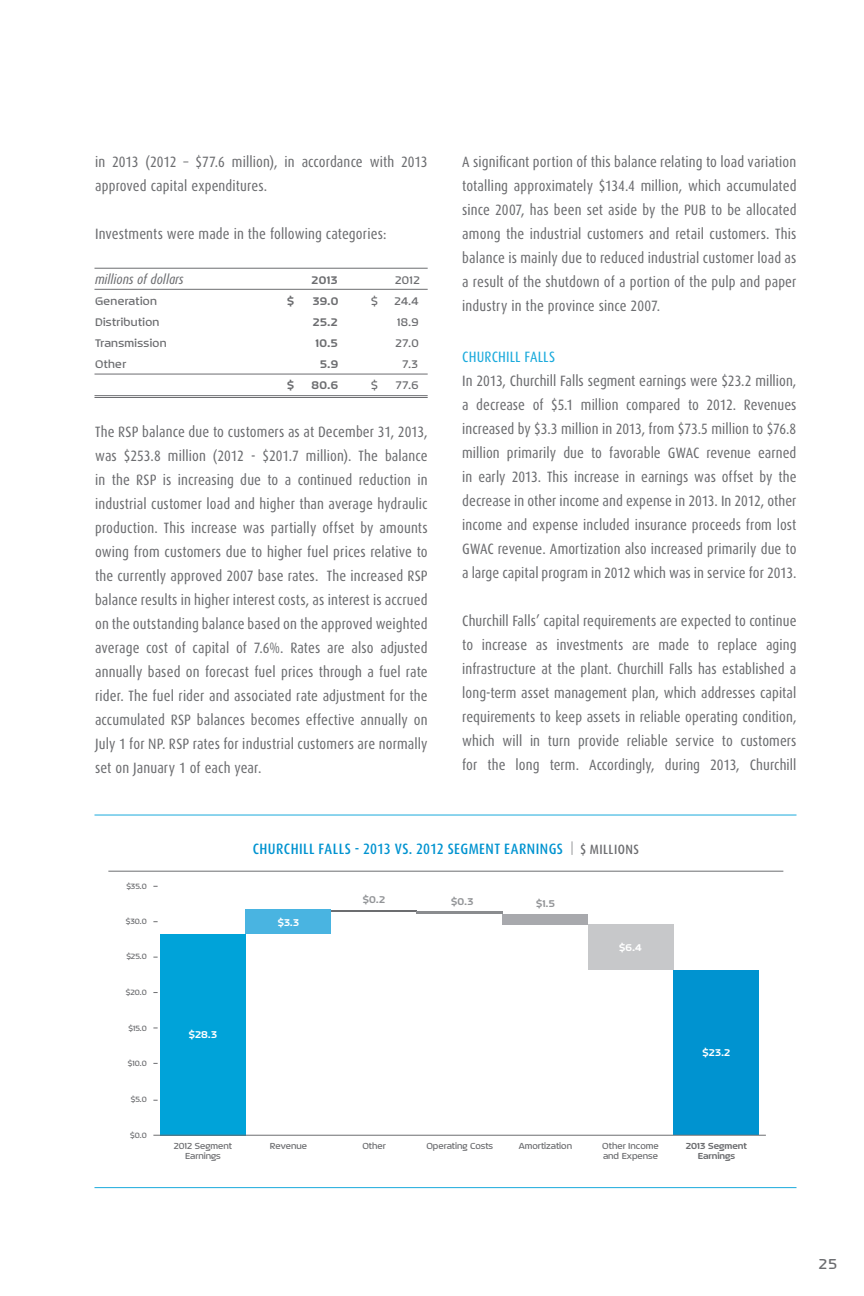
<style>
.page{position:relative;width:864px;height:1296px;background:#fff}
.page>*{position:absolute;margin:0;border:0;box-sizing:border-box;transform-origin:0 0}
.t1{font:500 19.5px "September";color:#6c6d70}
.Body_Copy{font:15px/24px "Dax Condensed";letter-spacing:.005em;color:#6c6d70;text-align:justify}
.t2{font:500 15px "September";letter-spacing:.025em;color:#6c6d70}
.t3{font:500 condensed 15px "Dax Pro";letter-spacing:.03em;color:#0093d0}
.t4{font:700 15px "September";letter-spacing:.025em;color:#6c6d70}
.Body_Subtitle{font:15px "Dax Condensed";letter-spacing:.01em;color:#1baadc}
.t5{font:italic 13.5px "Dax Condensed";color:#6c6d70}
.t6{font:700 13.35px "September";color:#fff}
.t7{font:700 13.35px "September";color:#939598}
.t8{font:500 11.85px/10.4px "September";color:#6c6d70;text-align:center}
.t9{font:700 11.85px/10.4px "September";color:#6c6d70;text-align:center}
.t10{font:500 10.35px "September";color:#6c6d70}
.s1{font-weight:300;font-size:13.5px;color:#6c6d70}
.s2{font-size:13.5px;color:#6c6d70}
</style>
<div class="page">
<hr style="left:94px;top:374px;width:334px;height:1px;background:#6c6d70">
<hr style="left:94px;top:397px;width:334px;height:1px;background:#6c6d70">
<hr style="left:94px;top:395px;width:334px;height:1px;background:#6c6d70">
<hr style="left:94px;top:268px;width:334px;height:1px;background:#6c6d70">
<hr style="left:94px;top:289px;width:334px;height:1px;background:#6c6d70">
<hr style="left:108px;top:871px;width:675px;height:1px;background:#6c6d70">
<div style="left:160px;top:934px;width:86px;height:201px;background:#00a3d9"></div>
<div style="left:674px;top:970px;width:85px;height:165px;background:#0093d0"></div>
<div style="left:246px;top:910px;width:85px;height:24px;background:#49b4e1"></div>
<hr style="left:331px;top:910px;width:86px;height:2px;background:#6c6d70">
<div style="left:588px;top:925px;width:86px;height:45px;background:#c7c8ca"></div>
<div style="left:503px;top:914px;width:85px;height:11px;background:#a8a9ad"></div>
<hr style="left:417px;top:912px;width:86px;height:2px;background:#8a8c8f">
<hr style="left:153px;top:1135px;width:613px;height:1px;background:#6c6d70">
<hr style="left:94px;top:815px;width:702px;height:1px;background:#1baadc">
<hr style="left:94px;top:1187px;width:702px;height:1px;background:#1baadc">
<p class="Body_Copy" style="left:95px;top:150px;width:334px">in 2013 (2012 – $77.6 million), in accordance with 2013 approved capital expenditures.</p>
<p class="Body_Copy" style="left:95px;top:222px;width:293px">Investments were made in the following categories:</p>
<p class="t5" style="left:95px;top:271px;width:90px">millions of dollars</p>
<p class="t4" style="left:312px;top:272px;width:28px">2013</p>
<p class="t2" style="left:395px;top:272px;width:26px">2012</p>
<p class="t2" style="left:95px;top:293px;width:63px">Generation</p>
<p class="t4" style="left:287px;top:293px;width:53px">$ 39.0</p>
<p class="t2" style="left:371px;top:293px;width:49px">$ 24.4</p>
<p class="t2" style="left:95px;top:314px;width:66px">Distribution</p>
<p class="t4" style="left:313px;top:314px;width:26px">25.2</p>
<p class="t2" style="left:397px;top:314px;width:23px">18.9</p>
<p class="t2" style="left:95px;top:335px;width:73px">Transmission</p>
<p class="t4" style="left:315px;top:335px;width:24px">10.5</p>
<p class="t2" style="left:396px;top:335px;width:25px">27.0</p>
<p class="t2" style="left:95px;top:356px;width:33px">Other</p>
<p class="t4" style="left:320px;top:356px;width:19px">5.9</p>
<p class="t2" style="left:402px;top:356px;width:17px">7.3</p>
<p class="t4" style="left:287px;top:377px;width:52px">$ 80.6</p>
<p class="t2" style="left:371px;top:377px;width:49px">$ 77.6</p>
<p class="Body_Copy" style="left:95px;top:420px;width:334px">The RSP balance due to customers as at December 31, 2013, was $253.8 million (2012 - $201.7 million). The balance in the RSP is increasing due to a continued reduction in industrial customer load and higher than average hydraulic production. This increase was partially offset by amounts owing from customers due to higher fuel prices relative to the currently approved 2007 base rates. The increased RSP balance results in higher interest costs, as interest is accrued on the outstanding balance based on the approved weighted average cost of capital of 7.6%. Rates are also adjusted annually based on forecast fuel prices through a fuel rate rider. The fuel rider and associated rate adjustment for the accumulated RSP balances becomes effective annually on July 1 for NP. RSP rates for industrial customers are normally set on January 1 of each year.</p>
<p class="Body_Copy" style="left:462px;top:150px;width:336px">A significant portion of this balance relating to load variation totalling approximately $134.4 million, which accumulated since 2007, has been set aside by the PUB to be allocated among the industrial customers and retail customers. This balance is mainly due to reduced industrial customer load as a result of the shutdown of a portion of the pulp and paper industry in the province since 2007.</p>
<p class="Body_Subtitle" style="left:462px;top:348px;width:94px">CHURCHILL FALLS</p>
<p class="Body_Copy" style="left:462px;top:369px;width:336px">In 2013, Churchill Falls segment earnings were $23.2 million, a decrease of $5.1 million compared to 2012. Revenues increased by $3.3 million in 2013, from $73.5 million to $76.8 million primarily due to favorable GWAC revenue earned in early 2013. This increase in earnings was offset by the decrease in other income and expense in 2013. In 2012, other income and expense included insurance proceeds from lost GWAC revenue. Amortization also increased primarily due to a large capital program in 2012 which was in service for 2013.</p>
<p class="Body_Copy" style="left:462px;top:609px;width:336px">Churchill Falls’ capital requirements are expected to continue to increase as investments are made to replace aging infrastructure at the plant. Churchill Falls has established a long-term asset management plan, which addresses capital requirements to keep assets in reliable operating condition, which will in turn provide reliable service to customers for the long term. Accordingly, during 2013, Churchill</p>
<p class="t10" style="left:126px;top:881px;width:22px">$35.0</p>
<p class="t10" style="left:126px;top:916px;width:22px">$30.0</p>
<p class="t10" style="left:126px;top:951px;width:22px">$25.0</p>
<p class="t10" style="left:126px;top:987px;width:22px">$20.0</p>
<p class="t10" style="left:128px;top:1022px;width:20px">$15.0</p>
<p class="t10" style="left:128px;top:1058px;width:20px">$10.0</p>
<p class="t10" style="left:131px;top:1094px;width:17px">$5.0</p>
<p class="t10" style="left:130px;top:1129px;width:18px">$0.0</p>
<p class="t3" style="left:253px;top:839px;width:388px">CHURCHILL FALLS - 2013 VS. 2012 SEGMENT EARNINGS <span class="s1">|</span> <span class="s2">$ MILLIONS</span></p>
<p class="t6" style="left:189px;top:1028px;width:30px">$28.3</p>
<p class="t6" style="left:278px;top:915px;width:23px">$3.3</p>
<p class="t7" style="left:363px;top:893px;width:24px">$0.2</p>
<p class="t7" style="left:451px;top:894px;width:24px">$0.3</p>
<p class="t7" style="left:536px;top:896px;width:20px">$1.5</p>
<p class="t6" style="left:619px;top:940px;width:24px">$6.4</p>
<p class="t6" style="left:703px;top:1046px;width:29px">$23.2</p>
<p class="t8" style="left:174px;top:1140px;width:60px">2012 Segment<br>Earnings</p>
<p class="t8" style="left:270px;top:1140px;width:39px">Revenue</p>
<p class="t8" style="left:362px;top:1140px;width:25px">Other</p>
<p class="t8" style="left:426px;top:1140px;width:68px">Operating Costs</p>
<p class="t8" style="left:519px;top:1140px;width:55px">Amortization</p>
<p class="t8" style="left:602px;top:1140px;width:58px;text-align:left">Other Income and Expense</p>
<p class="t9" style="left:686px;top:1140px;width:63px">2013 Segment<br>Earnings</p>
<p class="t1" style="left:819px;top:1253px;width:20px">25</p>
</div>
